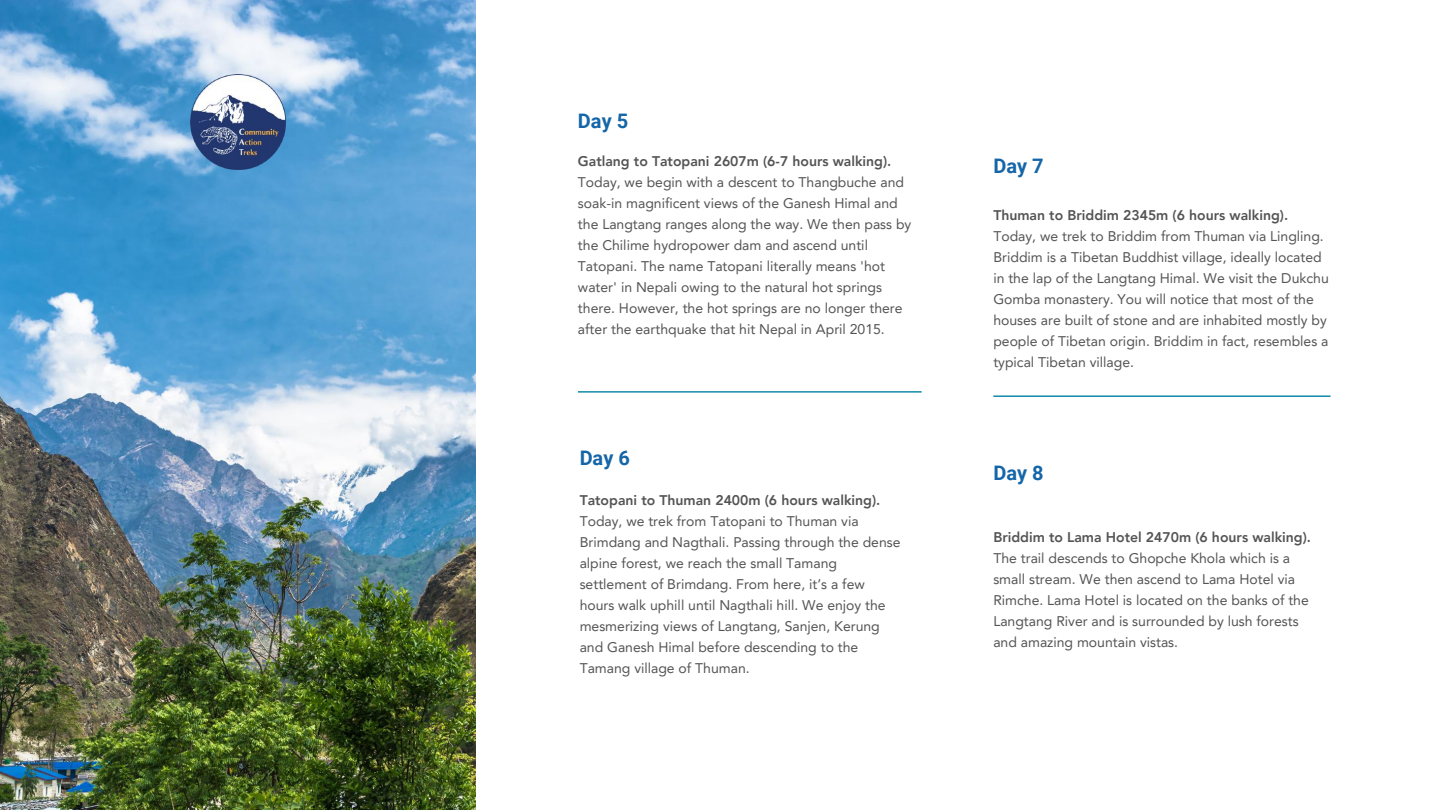
<style>
.page{position:relative;width:1440px;height:810px;background:#fff}
.page>*{position:absolute;margin:0;border:0;box-sizing:border-box;transform-origin:0 0}
.t1{font:700 20px "Roboto";color:#1566a8}
.t2{font:14px/21px "Avenir LT Pro";color:#545454}
.t3{font:800 14px "Avenir LT Pro";color:#545454}
</style>
<div class="page">
<hr style="left:578px;top:391px;width:344px;height:2px;background:#128aa8">
<img style="left:0;top:0;width:476px;height:810px">
<img style="left:191px;top:75px;width:94px;height:94px">
<hr style="left:993px;top:395px;width:338px;height:2px;background:#128aa8">
<h1 class="t1" style="left:578px;top:110px;width:52px">Day 5</h1>
<p class="t3" style="left:578px;top:156px;width:315px">Gatlang to Tatopani 2607m (6-7 hours walking).</p>
<p class="t2" style="left:578px;top:173px;width:335px">Today, we begin with a descent to Thangbuche and soak-in magnificent views of the Ganesh Himal and the Langtang ranges along the way. We then pass by the Chilime hydropower dam and ascend until Tatopani. The name Tatopani literally means 'hot water' in Nepali owing to the natural hot springs there. However, the hot springs are no longer there after the earthquake that hit Nepal in April 2015.</p>
<h1 class="t1" style="left:580px;top:447px;width:52px">Day 6</h1>
<p class="t3" style="left:580px;top:495px;width:302px">Tatopani to Thuman 2400m (6 hours walking).</p>
<p class="t2" style="left:580px;top:512px;width:322px">Today, we trek from Tatopani to Thuman via Brimdang and Nagthali. Passing through the dense alpine forest, we reach the small Tamang settlement of Brimdang. From here, it’s a few hours walk uphill until Nagthali hill. We enjoy the mesmerizing views of Langtang, Sanjen, Kerung and Ganesh Himal before descending to the Tamang village of Thuman.</p>
<h1 class="t1" style="left:993px;top:154px;width:52px">Day 7</h1>
<p class="t3" style="left:993px;top:210px;width:296px">Thuman to Briddim 2345m (6 hours walking).</p>
<p class="t2" style="left:993px;top:227px;width:337px">Today, we trek to Briddim from Thuman via Lingling.<br>Briddim is a Tibetan Buddhist village, ideally located in the lap of the Langtang Himal. We visit the Dukchu Gomba monastery. You will notice that most of the houses are built of stone and are inhabited mostly by people of Tibetan origin. Briddim in fact, resembles a typical Tibetan village.</p>
<h1 class="t1" style="left:993px;top:461px;width:52px">Day 8</h1>
<p class="t3" style="left:993px;top:531px;width:319px">Briddim to Lama Hotel 2470m (6 hours walking).</p>
<p class="t2" style="left:993px;top:548px;width:317px">The trail descends to Ghopche Khola which is a small stream. We then ascend to Lama Hotel via Rimche. Lama Hotel is located on the banks of the Langtang River and is surrounded by lush forests and amazing mountain vistas.</p>
</div>
